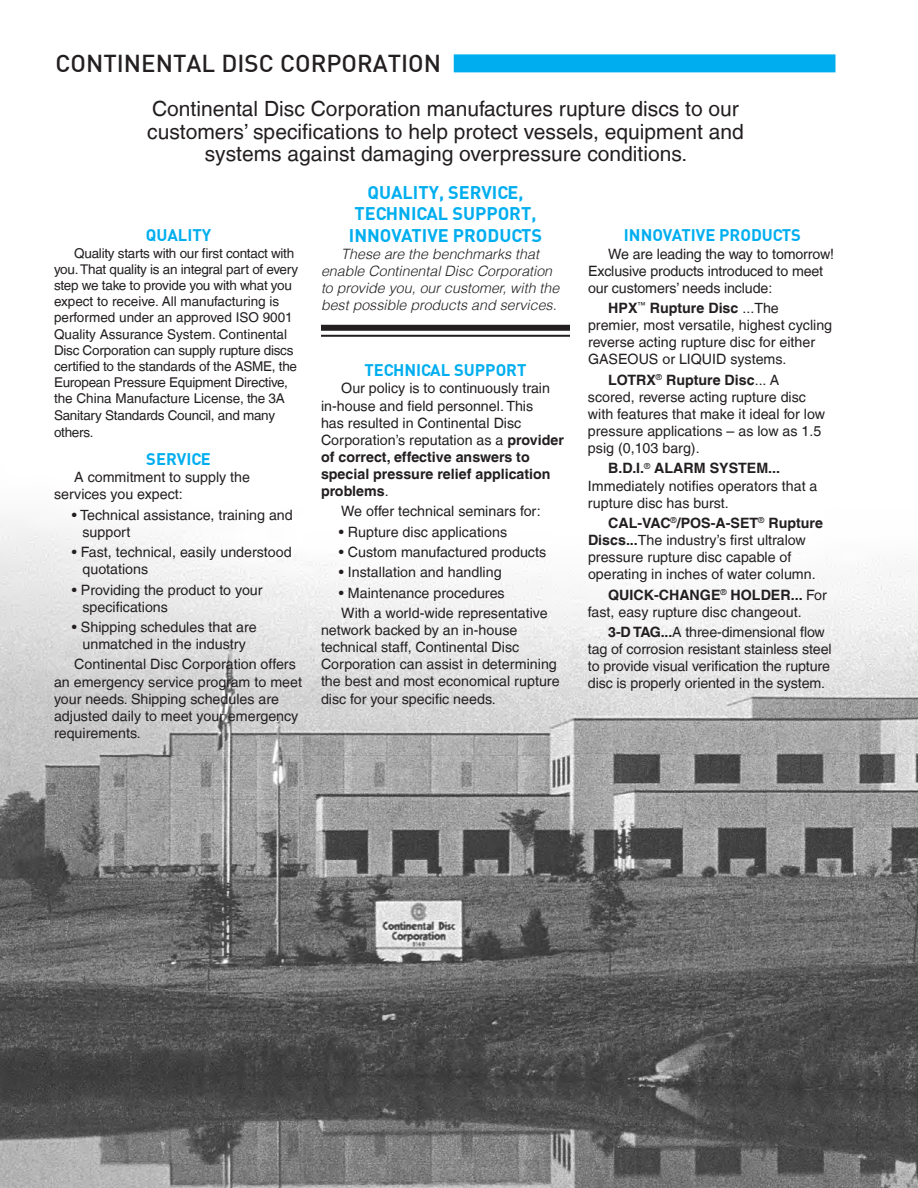
<style>
.page{position:relative;width:918px;height:1188px;background:#fff}
.page>*{position:absolute;margin:0;border:0;box-sizing:border-box;transform-origin:0 0}
.Text_Top_Page_Left{font:500 24px "DIN";color:#231f20}
.Text_Large_with_Inde{font:21px/22.5px "Helvetica LT";color:#231f20;text-align:center}
.Subhead{font:700 18px/21.6px "DIN";color:#00aeef;text-align:center}
.Subhead-2{font:700 16.5px "DIN";color:#00aeef}
.Text_Paragraph_sm_sp{font:14.25px/17.1px "Helvetica LT";color:#231f20}
.Bullets{font:14.25px/17.1px "Helvetica LT";color:#231f20}
.Text_Paragraph{font:14.25px/17.1px "Helvetica LT";color:#231f20}
.Text_Paragraph-2{font:italic 300 14.25px/17.1px "Helvetica LT";color:#231f20;text-align:center}
.Text_Paragraph-3{font:13.5px/16.4px "Helvetica LT";letter-spacing:-.02em;color:#231f20}
.s1{font-weight:700}
</style>
<div class="page">
<img style="left:0;top:324px;width:918px;height:864px">
<div style="left:454px;top:54px;width:382px;height:18px;background:#00aeef"></div>
<div style="left:321px;top:325px;width:249px;height:6px;background:#231f20"></div>
<hr style="left:321px;top:335px;width:249px;height:2px;background:#231f20">
<p class="Text_Top_Page_Left" style="left:56px;top:48px;width:387px">CONTINENTAL DISC CORPORATION</p>
<p class="Text_Large_with_Inde" style="left:147px;top:98px;width:598px">Continental Disc Corporation manufactures rupture discs to our customers’ specifications to help protect vessels, equipment and systems against damaging overpressure conditions.</p>
<p class="Subhead-2" style="left:146px;top:225px;width:67px">QUALITY</p>
<p class="Text_Paragraph-3" style="left:54px;top:245px;width:246px;text-indent:20px">Quality starts with our first contact with you. That quality is an integral part of every step we take to provide you with what you expect to receive. All manufacturing is performed under an approved ISO 9001<br>Quality Assurance System. Continental Disc Corporation can supply rupture discs certified to the standards of the ASME, the European Pressure Equipment Directive, the China Manufacture License, the 3A Sanitary Standards Council, and many others.</p>
<p class="Subhead-2" style="left:146px;top:448px;width:66px">SERVICE</p>
<p class="Text_Paragraph_sm_sp" style="left:54px;top:469px;width:198px;text-indent:20px">A commitment to supply the services you expect:</p>
<p class="Bullets" style="left:83px;top:506px;width:212px;text-indent:-11px">• Technical assistance, training and support</p>
<p class="Bullets" style="left:83px;top:544px;width:211px;text-indent:-11px">• Fast, technical, easily understood quotations</p>
<p class="Bullets" style="left:83px;top:581px;width:182px;text-indent:-11px">• Providing the product to your specifications</p>
<p class="Bullets" style="left:72px;top:618px;width:186px;text-align:center">• Shipping schedules that are unmatched in the industry</p>
<p class="Text_Paragraph" style="left:54px;top:656px;width:250px;text-indent:20px">Continental Disc Corporation offers an emergency service program to meet your needs. Shipping schedules are adjusted daily to meet your emergency requirements.</p>
<p class="Subhead" style="left:349px;top:180px;width:195px">QUALITY, SERVICE,<br>TECHNICAL SUPPORT,<br>INNOVATIVE PRODUCTS</p>
<p class="Text_Paragraph-2" style="left:321px;top:245px;width:240px">These are the benchmarks that enable Continental Disc Corporation to provide you, our customer, with the best possible products and services.</p>
<p class="Subhead-2" style="left:364px;top:360px;width:164px">TECHNICAL SUPPORT</p>
<p class="Text_Paragraph_sm_sp" style="left:321px;top:380px;width:244px;text-indent:20px">Our policy is to continuously train in-house and field personnel. This<br>has resulted in Continental Disc<br>Corporation’s reputation as a <span class="s1">provider of correct, effective answers to special pressure relief application problems</span>.</p>
<p class="Text_Paragraph_sm_sp" style="left:341px;top:503px;width:201px">We offer technical seminars for:</p>
<p class="Bullets" style="left:339px;top:523px;width:170px">• Rupture disc applications</p>
<p class="Bullets" style="left:339px;top:544px;width:209px">• Custom manufactured products</p>
<p class="Bullets" style="left:339px;top:564px;width:164px">• Installation and handling</p>
<p class="Bullets" style="left:339px;top:584px;width:167px">• Maintenance procedures</p>
<p class="Text_Paragraph_sm_sp" style="left:321px;top:605px;width:240px;text-indent:20px">With a world-wide representative network backed by an in-house technical staff, Continental Disc Corporation can assist in determining the best and most economical rupture disc for your specific needs.</p>
<p class="Subhead-2" style="left:624px;top:225px;width:179px">INNOVATIVE PRODUCTS</p>
<p class="Text_Paragraph_sm_sp" style="left:588px;top:245px;width:248px;text-indent:20px">We are leading the way to tomorrow!<br>Exclusive products introduced to meet our customers’ needs include:</p>
<p class="Text_Paragraph_sm_sp" style="left:588px;top:299px;width:246px;text-indent:20px"><span class="s1">HPX</span><sup>™</sup> <span class="s1">Rupture Disc</span> ...The premier, most versatile, highest cycling reverse acting rupture disc for either GASEOUS or LIQUID systems.</p>
<p class="Text_Paragraph_sm_sp" style="left:588px;top:371px;width:239px;text-indent:20px"><span class="s1">LOTRX</span><sup>®</sup> <span class="s1">Rupture Disc</span>... A scored, reverse acting rupture disc with features that make it ideal for low pressure applications – as low as 1.5 psig (0,103 barg).</p>
<p class="Text_Paragraph_sm_sp" style="left:588px;top:460px;width:231px;text-indent:20px"><span class="s1">B.D.I.</span><sup>®</sup> <span class="s1">ALARM SYSTEM...<br></span>Immediately notifies operators that a rupture disc has burst.</p>
<p class="Text_Paragraph_sm_sp" style="left:588px;top:514px;width:237px;text-indent:20px"><span class="s1">CAL-VAC</span><sup>®</sup><span class="s1">/POS-A-SET</span><sup>®</sup> <span class="s1">Rupture Discs...</span>The industry’s first ultralow pressure rupture disc capable of operating in inches of water column.</p>
<p class="Text_Paragraph_sm_sp" style="left:588px;top:586px;width:240px;text-indent:20px"><span class="s1">QUICK-CHANGE</span><sup>®</sup> <span class="s1">HOLDER...</span> For fast, easy rupture disc changeout.</p>
<p class="Text_Paragraph_sm_sp" style="left:588px;top:623px;width:245px;text-indent:20px"><span class="s1">3-D TAG...</span>A three-dimensional flow tag of corrosion resistant stainless steel to provide visual verification the rupture disc is properly oriented in the system.</p>
</div>
